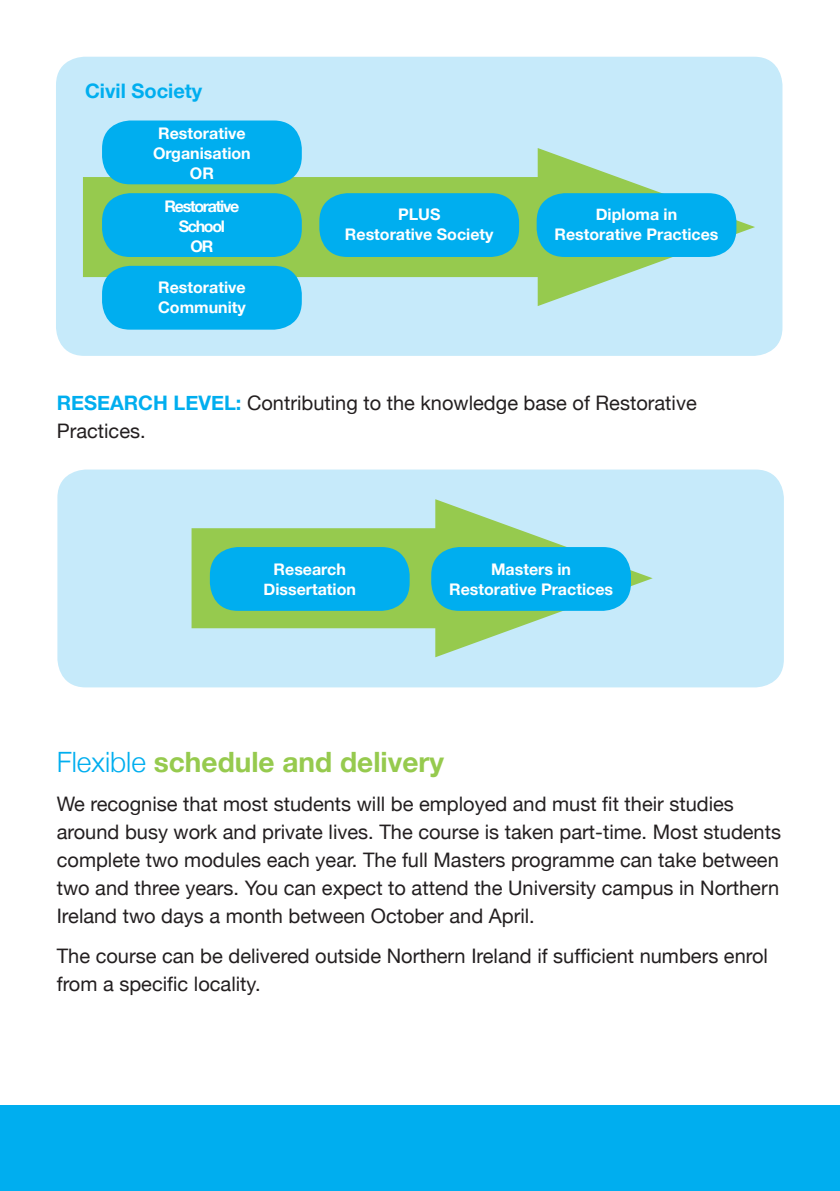
<style>
.page{position:relative;width:840px;height:1191px;background:#fff}
.page>*{position:absolute;margin:0;border:0;box-sizing:border-box;transform-origin:0 0}
.t1{font:700 28px "Helvetica Neue";color:#96ca4e}
.t2{font:20px/28px "Helvetica Neue";color:#231f20}
.t3{font:700 20px "Helvetica Neue";color:#00aeef}
.t4{font:700 16px "Helvetica Neue";color:#fff}
.t5{font:700 16px "Helvetica Neue";letter-spacing:-.08em;color:#fff}
.s1{font-weight:700;color:#00aeef}
.s2{font-weight:300;color:#00aeef}
</style>
<div class="page">
<div style="left:0;top:1106px;width:839px;height:85px;background:#00aeef"></div>
<div style="left:56px;top:57px;width:726px;height:299px;background:#c6eafa;border-radius:28px"></div>
<div style="left:83px;top:177px;width:517px;height:100px;background:#96ca4e"></div>
<svg style="left:537px;top:148px;width:217px;height:158px"></svg>
<div style="left:102px;top:120px;width:199px;height:64px;background:#00aeef;border-radius:28px"></div>
<div style="left:102px;top:193px;width:199px;height:64px;background:#00aeef;border-radius:28px"></div>
<div style="left:319px;top:193px;width:200px;height:64px;background:#00aeef;border-radius:28px"></div>
<div style="left:536px;top:193px;width:200px;height:64px;background:#00aeef;border-radius:28px"></div>
<div style="left:102px;top:266px;width:199px;height:64px;background:#00aeef;border-radius:28px"></div>
<div style="left:57px;top:469px;width:726px;height:218px;background:#c6eafa;border-radius:28px"></div>
<div style="left:191px;top:528px;width:307px;height:100px;background:#96ca4e"></div>
<svg style="left:435px;top:499px;width:217px;height:158px"></svg>
<div style="left:210px;top:547px;width:199px;height:64px;background:#00aeef;border-radius:28px"></div>
<div style="left:431px;top:547px;width:199px;height:64px;background:#00aeef;border-radius:28px"></div>
<p class="t3" style="left:85px;top:79px;width:118px">Civil Society</p>
<p class="t4" style="left:158px;top:123px;width:89px">Restorative</p>
<p class="t4" style="left:153px;top:143px;width:99px">Organisation</p>
<p class="t4" style="left:190px;top:163px;width:25px">OR</p>
<p class="t5" style="left:164px;top:196px;width:76px">Restorative</p>
<p class="t4" style="left:179px;top:216px;width:48px">School</p>
<p class="t4" style="left:190px;top:236px;width:24px">OR</p>
<p class="t4" style="left:158px;top:277px;width:89px">Restorative</p>
<p class="t4" style="left:158px;top:297px;width:89px">Community</p>
<p class="t4" style="left:398px;top:204px;width:44px">PLUS</p>
<p class="t4" style="left:345px;top:224px;width:150px">Restorative Society</p>
<p class="t4" style="left:595px;top:204px;width:83px">Diploma in</p>
<p class="t4" style="left:554px;top:224px;width:165px">Restorative Practices</p>
<p class="t2" style="left:57px;top:388px;width:641px"><span class="s1">RESEARCH LEVEL:</span> Contributing to the knowledge base of Restorative<br>Practices.</p>
<p class="t4" style="left:273px;top:560px;width:74px">Research</p>
<p class="t4" style="left:263px;top:580px;width:94px">Dissertation</p>
<p class="t4" style="left:491px;top:560px;width:81px">Masters in</p>
<p class="t4" style="left:449px;top:580px;width:165px">Restorative Practices</p>
<p class="t1" style="left:57px;top:744px;width:388px"><span class="s2">Flexible</span> schedule and delivery</p>
<p class="t2" style="left:57px;top:790px;width:725px">We recognise that most students will be employed and must fit their studies around busy work and private lives. The course is taken part-time. Most students complete two modules each year. The full Masters programme can take between two and three years. You can expect to attend the University campus in Northern Ireland two days a month between October and April.</p>
<p class="t2" style="left:57px;top:941px;width:712px">The course can be delivered outside Northern Ireland if sufficient numbers enrol from a specific locality.</p>
</div>
